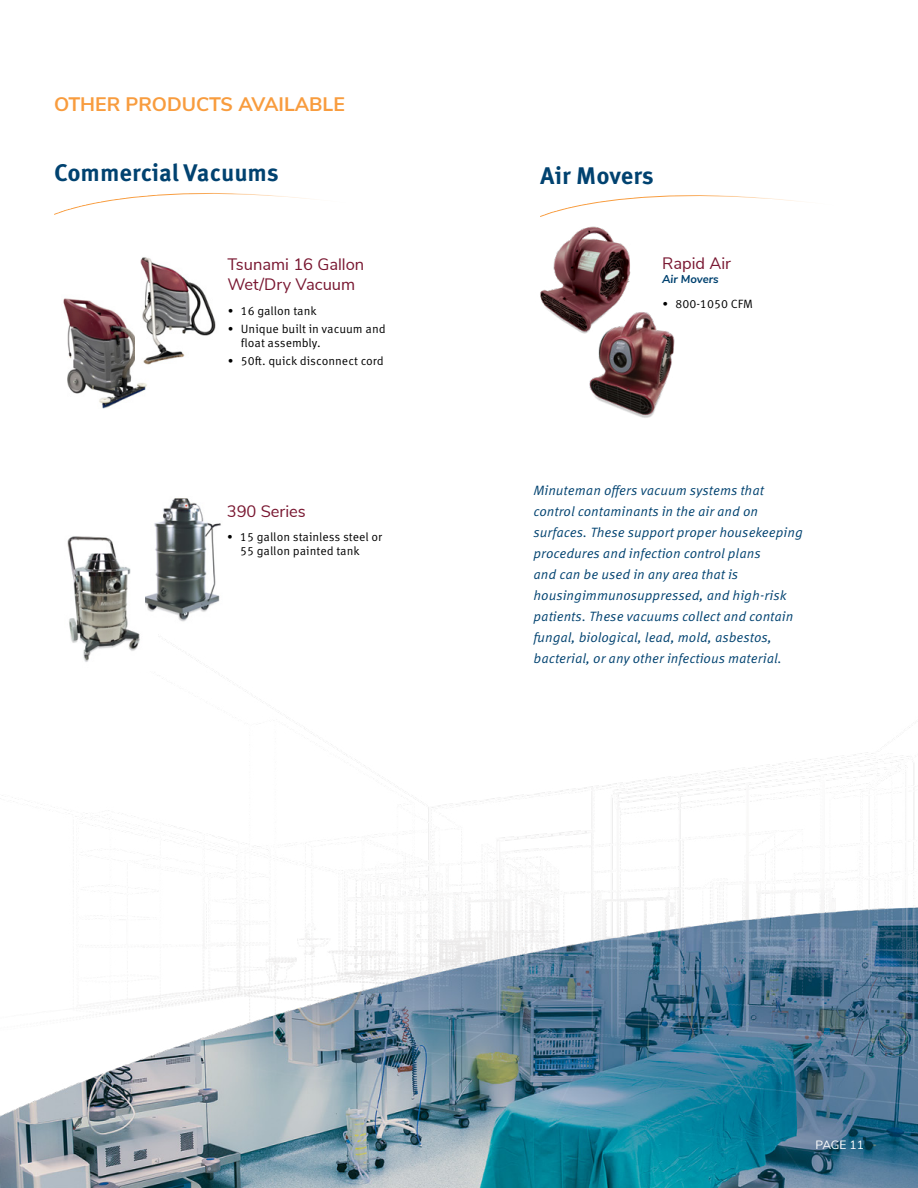
<style>
.page{position:relative;width:918px;height:1188px;background:#fff}
.page>*{position:absolute;margin:0;border:0;box-sizing:border-box;transform-origin:0 0}
.t1{font:700 24px "Meta Correspondence Pro";letter-spacing:-.005em;color:#004270}
.t2{font:700 19.5px "Nunito Sans";color:#f89c3e}
.t3{font:16.5px/19.8px "Nunito Sans";color:#791731}
.t4{font:italic 13.5px/21px "Meta Correspondence Pro";color:#004270}
.t5{font:12px/13.5px "Meta Correspondence Pro";color:#000}
.t6{font:12px "Nunito Sans";letter-spacing:-.01em;color:#fff}
.t7{font:italic 700 11.4px "Nunito Sans";color:#004270}
</style>
<div class="page">
<img style="left:0;top:639px;width:918px;height:549px">
<img style="left:60px;top:536px;width:97px;height:135px">
<img style="left:146px;top:498px;width:75px;height:127px">
<svg style="left:54px;top:193px;width:255px;height:22px"></svg>
<img style="left:540px;top:226px;width:91px;height:108px">
<img style="left:584px;top:307px;width:91px;height:111px">
<svg style="left:540px;top:195px;width:262px;height:22px"></svg>
<img style="left:63px;top:298px;width:84px;height:111px">
<img style="left:135px;top:257px;width:81px;height:110px">
<h2 class="t2" style="left:54px;top:90px;width:292px">OTHER PRODUCTS AVAILABLE</h2>
<h1 class="t1" style="left:54px;top:154px;width:226px">Commercial Vacuums</h1>
<p class="t3" style="left:227px;top:254px;width:138px">Tsunami 16 Gallon<br>Wet/Dry Vacuum</p>
<p class="t5" style="left:227px;top:303px;width:91px">• 16 gallon tank</p>
<p class="t5" style="left:241px;top:321px;width:146px;text-indent:-14px">• Unique built in vacuum and float assembly.</p>
<p class="t5" style="left:227px;top:353px;width:158px">• 50ft. quick disconnect cord</p>
<p class="t3" style="left:227px;top:500px;width:81px">390 Series</p>
<p class="t5" style="left:240px;top:530px;width:144px;text-indent:-14px">• 15 gallon stainless steel or<br>55 gallon painted tank</p>
<h1 class="t1" style="left:540px;top:156px;width:115px">Air Movers</h1>
<p class="t3" style="left:662px;top:252px;width:70px">Rapid Air</p>
<p class="t7" style="left:662px;top:270px;width:58px">Air Movers</p>
<p class="t5" style="left:662px;top:296px;width:92px">• 800-1050 CFM</p>
<p class="t4" style="left:534px;top:479px;width:271px">Minuteman offers vacuum systems that control contaminants in the air and on surfaces. These support proper housekeeping procedures and infection control plans<br>and can be used in any area that is housingimmunosuppressed, and high-risk patients. These vacuums collect and contain fungal, biological, lead, mold, asbestos, bacterial, or any other infectious material.</p>
<p class="t6" style="left:816px;top:1136px;width:50px">PAGE 11</p>
</div>
